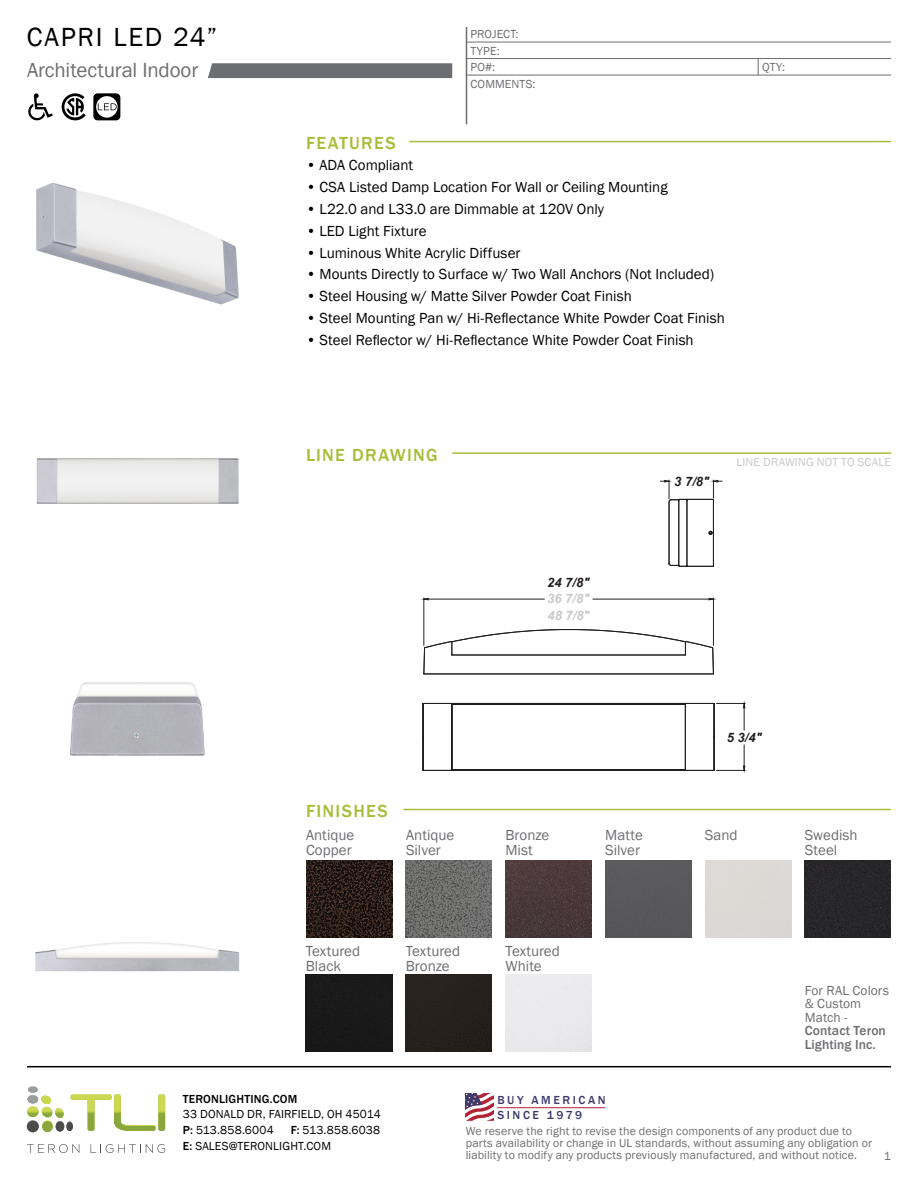
<style>
.page{position:relative;width:918px;height:1188px;background:#fff}
.page>*{position:absolute;margin:0;border:0;box-sizing:border-box;transform-origin:0 0}
.t1{font:27px "Franklin Gothic";letter-spacing:.06em;color:#000}
.t2{font:21px "Franklin Gothic";letter-spacing:-.01em;color:#6d6e71}
.t3{font:500 18px "Franklin Gothic";letter-spacing:.07em;color:#a7be39}
.t4{font:15px "Franklin Gothic";color:#000}
.t5{font:15px/15px "Franklin Gothic";color:#6d6e71}
.t6{font:13.5px/13.5px "Franklin Gothic";letter-spacing:.005em;color:#6d6e71}
.t7{font:500 13.5px/13.5px "Franklin Gothic";letter-spacing:.01em;color:#6d6e71}
.t8{font:italic 700 13.05px "Arial";color:#231f20}
.t9{font:italic 700 13.05px "Arial";color:#c8c9cb}
.t10{font:12px/12px "Franklin Gothic";letter-spacing:.01em;color:#6d6e71}
.t11{font:12px/15.8px "Franklin Gothic";letter-spacing:.015em;color:#000}
.t12{font:12px "Franklin Gothic";letter-spacing:.01em;color:#c8c9cb}
.t13{font:500 12px/15px "Franklin Gothic";letter-spacing:.215em;color:#3d3b6e}
.t14{font:500 12px "Franklin Gothic";letter-spacing:.015em;color:#000}
.s1{font-weight:500}
</style>
<div class="page">
<hr style="left:409px;top:141px;width:482px;height:1px;background:#a7be39">
<hr style="left:452px;top:452px;width:439px;height:2px;background:#a7be39">
<hr style="left:404px;top:809px;width:487px;height:1px;background:#a7be39">
<svg style="left:758px;top:59px;width:1px;height:16px"></svg>
<svg style="left:93px;top:93px;width:27px;height:27px"></svg>
<svg style="left:62px;top:93px;width:24px;height:27px"></svg>
<svg style="left:28px;top:93px;width:25px;height:27px"></svg>
<svg style="left:660px;top:480px;width:10px;height:18px"></svg>
<svg style="left:713px;top:480px;width:9px;height:18px"></svg>
<hr style="left:714px;top:703px;width:1px;height:67px;background:#231f20">
<svg style="left:716px;top:703px;width:29px;height:28px"></svg>
<svg style="left:714px;top:745px;width:31px;height:26px"></svg>
<svg style="left:422px;top:498px;width:292px;height:273px"></svg>
<svg style="left:423px;top:625px;width:291px;height:50px"></svg>
<svg style="left:208px;top:63px;width:244px;height:15px;background:#707174"></svg>
<img style="left:36px;top:182px;width:203px;height:123px">
<img style="left:36px;top:458px;width:203px;height:46px">
<img style="left:70px;top:682px;width:135px;height:74px">
<img style="left:27px;top:942px;width:219px;height:124px">
<img style="left:306px;top:860px;width:86px;height:77px">
<div style="left:306px;top:975px;width:86px;height:77px;background:#191919"></div>
<img style="left:406px;top:860px;width:86px;height:77px">
<div style="left:406px;top:975px;width:86px;height:77px;background:#26211d"></div>
<img style="left:506px;top:860px;width:86px;height:77px">
<div style="left:605px;top:860px;width:87px;height:77px;background:#59595b"></div>
<div style="left:805px;top:860px;width:86px;height:77px;background:#272729"></div>
<hr style="left:466px;top:27px;width:1px;height:97px;background:#6d6e71">
<hr style="left:466px;top:42px;width:425px;height:1px;background:#6d6e71">
<hr style="left:466px;top:58px;width:425px;height:1px;background:#6d6e71">
<hr style="left:466px;top:75px;width:425px;height:1px;background:#6d6e71">
<hr style="left:27px;top:1066px;width:864px;height:1px;background:#000">
<svg style="left:27px;top:1086px;width:138px;height:46px"></svg>
<svg style="left:27px;top:1144px;width:52px;height:9px"></svg>
<svg style="left:91px;top:1144px;width:74px;height:9px"></svg>
<svg style="left:466px;top:1093px;width:28px;height:28px"></svg>
<hr style="left:497px;top:1107px;width:108px;height:1px;background:#b22335">
<h1 class="t1" style="left:27px;top:20px;width:192px">CAPRI LED 24”</h1>
<h2 class="t2" style="left:27px;top:57px;width:173px">Architectural Indoor</h2>
<p class="t3" style="left:306px;top:132px;width:91px">FEATURES</p>
<p class="t10" style="left:470px;top:26px;width:50px;line-height:16.4px">PROJECT:<br>TYPE:</p>
<p class="t10" style="left:470px;top:78px;width:67px">COMMENTS:</p>
<p class="t10" style="left:470px;top:61px;width:26px">PO#:</p>
<p class="t4" style="left:306px;top:156px;width:109px">• ADA Compliant</p>
<p class="t4" style="left:306px;top:178px;width:363px">• CSA Listed Damp Location For Wall or Ceiling Mounting</p>
<p class="t4" style="left:306px;top:199px;width:300px">• L22.0 and L33.0 are Dimmable at 120V Only</p>
<p class="t4" style="left:306px;top:221px;width:122px">• LED Light Fixture</p>
<p class="t4" style="left:306px;top:243px;width:216px">• Luminous White Acrylic Diffuser</p>
<p class="t4" style="left:306px;top:265px;width:410px">• Mounts Directly to Surface w/ Two Wall Anchors (Not Included)</p>
<p class="t4" style="left:306px;top:287px;width:327px">• Steel Housing w/ Matte Silver Powder Coat Finish</p>
<p class="t4" style="left:306px;top:309px;width:420px">• Steel Mounting Pan w/ Hi-Reflectance White Powder Coat Finish</p>
<p class="t4" style="left:306px;top:331px;width:389px">• Steel Reflector w/ Hi-Reflectance White Powder Coat Finish</p>
<p class="t10" style="left:762px;top:61px;width:24px">QTY:</p>
<p class="t3" style="left:306px;top:444px;width:133px">LINE DRAWING</p>
<p class="t8" style="left:547px;top:574px;width:44px">24 7/8"</p>
<p class="t9" style="left:548px;top:607px;width:44px">48 7/8"</p>
<p class="t9" style="left:547px;top:590px;width:44px">36 7/8"</p>
<p class="t8" style="left:674px;top:473px;width:37px">3 7/8"</p>
<p class="t12" style="left:737px;top:455px;width:156px">LINE DRAWING NOT TO SCALE</p>
<p class="t8" style="left:727px;top:729px;width:37px">5 3/4"</p>
<p class="t3" style="left:306px;top:800px;width:83px">FINISHES</p>
<p class="t5" style="left:306px;top:828px;width:50px">Antique<br>Copper</p>
<p class="t5" style="left:406px;top:828px;width:50px">Antique<br>Silver</p>
<p class="t5" style="left:506px;top:828px;width:45px">Bronze<br>Mist</p>
<p class="t5" style="left:605px;top:828px;width:39px">Matte<br>Silver</p>
<p class="t5" style="left:705px;top:828px;width:34px">Sand</p>
<p class="t5" style="left:805px;top:828px;width:54px">Swedish<br>Steel</p>
<p class="t5" style="left:306px;top:943px;width:56px">Textured<br>Black</p>
<p class="t5" style="left:406px;top:943px;width:56px">Textured<br>Bronze</p>
<p class="t5" style="left:506px;top:943px;width:56px">Textured<br>White</p>
<p class="t6" style="left:805px;top:984px;width:86px">For RAL Colors &amp; Custom<br>Match -</p>
<p class="t7" style="left:805px;top:1024px;width:83px">Contact Teron<br>Lighting Inc.</p>
<p class="t14" style="left:183px;top:1091px;width:116px">TERONLIGHTING.COM</p>
<p class="t11" style="left:183px;top:1107px;width:200px">33 DONALD DR, FAIRFIELD, OH 45014<br><span class="s1">P:</span> 513.858.6004</p>
<p class="t13" style="left:497px;top:1093px;width:110px">BUY AMERICAN<br>SINCE 1979</p>
<p class="t11" style="left:183px;top:1123px;width:199px;text-indent:108px"><span class="s1">F:</span> 513.858.6038<br><span class="s1">E:</span> SALES@TERONLIGHT.COM</p>
<p class="t10" style="left:466px;top:1125px;width:408px">We reserve the right to revise the design components of any product due to parts availability or change in UL standards, without assuming any obligation or liability to modify any products previously manufactured, and without notice.</p>
<p class="t10" style="left:884px;top:1150px;width:9px">1</p>
</div>
